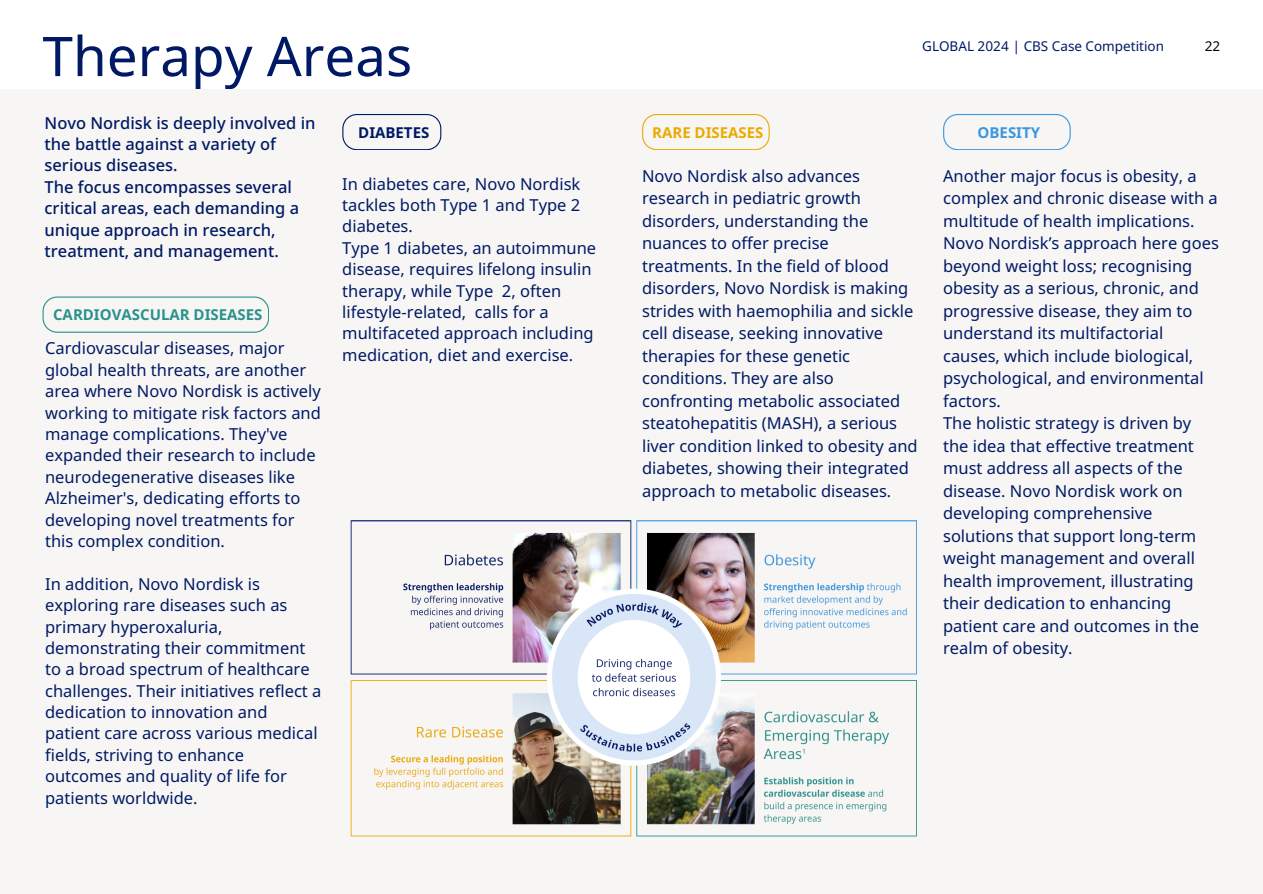
<style>
.page{position:relative;width:1263px;height:894px;background:#fff}
.page>*{position:absolute;margin:0;border:0;box-sizing:border-box;transform-origin:0 0}
.t1{font:54.75px "Apis";color:#001965}
.t2{font:16.5px/22.5px "Apis";color:#001965}
.t3{font:500 16.5px/21.3px "Apis";color:#001965}
.t4{font:700 15px "Apis";color:#2a918b}
.t5{font:700 15px "Apis";color:#eaab00}
.t6{font:700 15px "Apis";color:#001965}
.t7{font:700 15px "Apis";color:#3b97de}
.t8{font:13.5px "Apis";color:#001965}
.t9{font:13.5px "Apis";color:#000}
</style>
<div class="page">
<div style="left:0;top:89px;width:1263px;height:804px;background:#f7f6f5"></div>
<img style="left:350px;top:520px;width:567px;height:317px">
<svg style="left:342px;top:114px;width:99px;height:36px"></svg>
<svg style="left:943px;top:114px;width:127px;height:36px"></svg>
<svg style="left:642px;top:114px;width:127px;height:36px"></svg>
<svg style="left:43px;top:296px;width:226px;height:36px"></svg>
<h1 class="t1" style="left:43px;top:18px;width:371px">Therapy Areas</h1>
<p class="t3" style="left:45px;top:111px;width:272px">Novo Nordisk is deeply involved in the battle against a variety of serious diseases.<br>The focus encompasses several critical areas, each demanding a unique approach in research, treatment, and management.</p>
<p class="t6" style="left:358px;top:121px;width:73px">DIABETES</p>
<p class="t2" style="left:342px;top:172px;width:255px;line-height:21.3px">In diabetes care, Novo Nordisk tackles both Type 1 and Type 2 diabetes.<br>Type 1 diabetes, an autoimmune disease, requires lifelong insulin therapy, while Type 2, often lifestyle-related, calls for a multifaceted approach including medication, diet and exercise.</p>
<p class="t4" style="left:53px;top:304px;width:211px">CARDIOVASCULAR DISEASES</p>
<p class="t2" style="left:45px;top:337px;width:277px;line-height:21.3px">Cardiovascular diseases, major global health threats, are another area where Novo Nordisk is actively working to mitigate risk factors and manage complications. They've expanded their research to include neurodegenerative diseases like Alzheimer's, dedicating efforts to developing novel treatments for this complex condition.</p>
<p class="t2" style="left:45px;top:572px;width:278px;line-height:21.3px">In addition, Novo Nordisk is exploring rare diseases such as primary hyperoxaluria, demonstrating their commitment to a broad spectrum of healthcare challenges. Their initiatives reflect a dedication to innovation and patient care across various medical fields, striving to enhance outcomes and quality of life for patients worldwide.</p>
<p class="t8" style="left:922px;top:36px;width:243px">GLOBAL 2024 | CBS Case Competition</p>
<p class="t9" style="left:1205px;top:36px;width:17px">22</p>
<p class="t5" style="left:652px;top:121px;width:113px">RARE DISEASES</p>
<p class="t7" style="left:978px;top:121px;width:64px">OBESITY</p>
<p class="t2" style="left:642px;top:164px;width:277px">Novo Nordisk also advances research in pediatric growth disorders, understanding the nuances to offer precise treatments. In the field of blood disorders, Novo Nordisk is making strides with haemophilia and sickle cell disease, seeking innovative therapies for these genetic conditions. They are also confronting metabolic associated steatohepatitis (MASH), a serious liver condition linked to obesity and diabetes, showing their integrated approach to metabolic diseases.</p>
<p class="t2" style="left:943px;top:164px;width:277px">Another major focus is obesity, a complex and chronic disease with a multitude of health implications.<br>Novo Nordisk’s approach here goes beyond weight loss; recognising obesity as a serious, chronic, and progressive disease, they aim to understand its multifactorial causes, which include biological, psychological, and environmental factors.<br>The holistic strategy is driven by the idea that effective treatment must address all aspects of the disease. Novo Nordisk work on developing comprehensive solutions that support long-term weight management and overall health improvement, illustrating their dedication to enhancing patient care and outcomes in the realm of obesity.</p>
</div>
